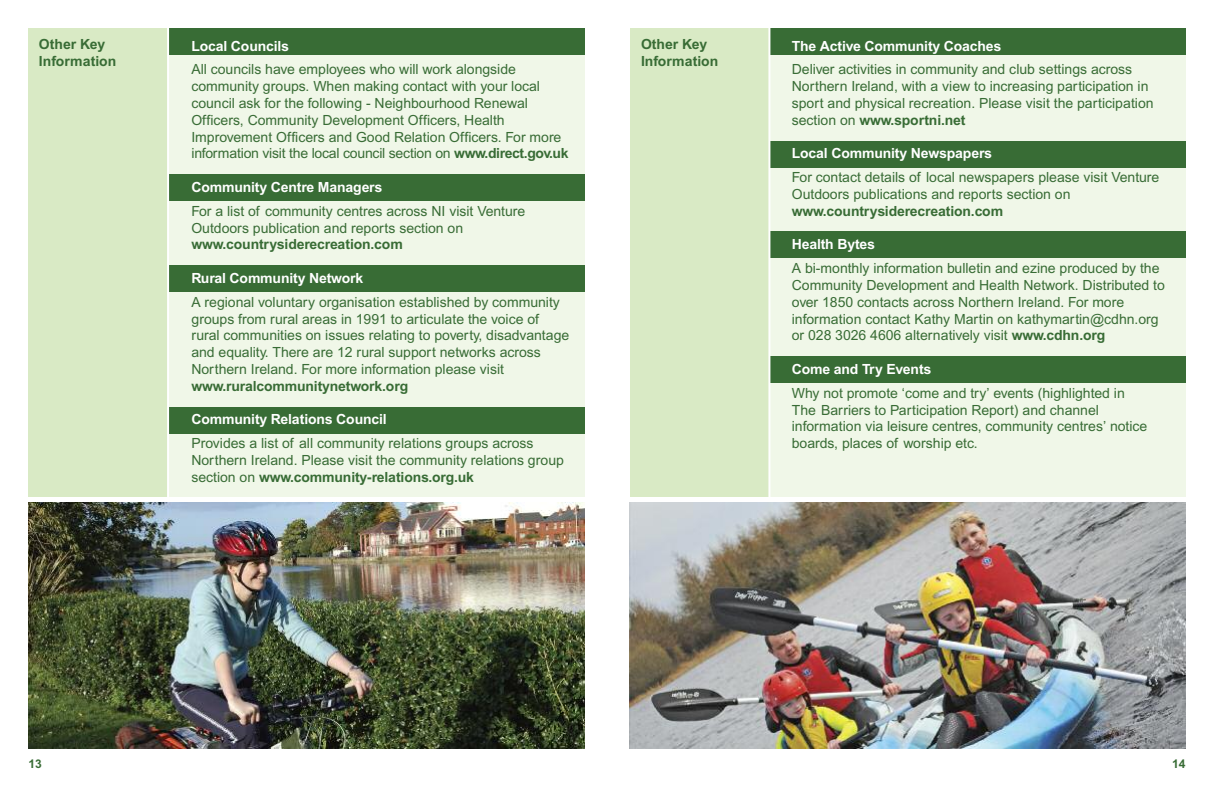
<style>
.page{position:relative;width:1214px;height:791px;background:#fff}
.page>*{position:absolute;margin:0;border:0;box-sizing:border-box;transform-origin:0 0}
.t1{font:14px/16.8px "Arial";color:#386c35}
.t2{font:700 14px "Arial";letter-spacing:-.01em;color:#fff}
.t3{font:700 14px/16.8px "Arial";letter-spacing:-.01em;color:#386c35}
.t4{font:700 12px "Arial";color:#386c35}
.s1{font-weight:700}
</style>
<div class="page">
<div style="left:28px;top:28px;width:144px;height:469px;background:#d9eac5"></div>
<div style="left:168px;top:28px;width:416px;height:469px;background:#f0f7e8"></div>
<div style="left:629px;top:28px;width:144px;height:469px;background:#d9eac5"></div>
<div style="left:769px;top:28px;width:416px;height:469px;background:#f0f7e8"></div>
<div style="left:168px;top:28px;width:416px;height:27px;background:#386c35"></div>
<div style="left:769px;top:28px;width:416px;height:27px;background:#386c35"></div>
<div style="left:769px;top:142px;width:416px;height:26px;background:#386c35"></div>
<div style="left:769px;top:231px;width:416px;height:27px;background:#386c35"></div>
<div style="left:769px;top:356px;width:416px;height:26px;background:#386c35"></div>
<div style="left:168px;top:174px;width:416px;height:27px;background:#386c35"></div>
<div style="left:168px;top:265px;width:416px;height:27px;background:#386c35"></div>
<div style="left:168px;top:407px;width:416px;height:27px;background:#386c35"></div>
<hr style="left:167px;top:21px;width:2px;height:606px;background:#fff">
<hr style="left:768px;top:21px;width:2px;height:606px;background:#fff">
<img style="left:28px;top:503px;width:556px;height:245px">
<img style="left:629px;top:503px;width:556px;height:245px">
<p class="t3" style="left:39px;top:37px;width:79px">Other Key<br>Information</p>
<p class="t3" style="left:641px;top:37px;width:79px">Other Key<br>Information</p>
<p class="t2" style="left:191px;top:41px;width:99px">Local Councils</p>
<p class="t1" style="left:191px;top:62px;width:378px">All councils have employees who will work alongside community groups. When making contact with your local council ask for the following - Neighbourhood Renewal Officers, Community Development Officers, Health Improvement Officers and Good Relation Officers. For more information visit the local council section on <span class="s1">www.direct.gov.uk</span></p>
<p class="t2" style="left:191px;top:182px;width:192px">Community Centre Managers</p>
<p class="t1" style="left:191px;top:204px;width:335px">For a list of community centres across NI visit Venture<br>Outdoors publication and reports section on</p>
<p class="t3" style="left:191px;top:237px;width:213px">www.countrysiderecreation.com</p>
<p class="t2" style="left:191px;top:273px;width:173px">Rural Community Network</p>
<p class="t1" style="left:191px;top:295px;width:379px">A regional voluntary organisation established by community groups from rural areas in 1991 to articulate the voice of rural communities on issues relating to poverty, disadvantage and equality. There are 12 rural support networks across Northern Ireland. For more information please visit</p>
<p class="t3" style="left:191px;top:379px;width:218px">www.ruralcommunitynetwork.org</p>
<p class="t2" style="left:191px;top:414px;width:197px">Community Relations Council</p>
<p class="t1" style="left:191px;top:436px;width:374px">Provides a list of all community relations groups across<br>Northern Ireland. Please visit the community relations group section on <span class="s1">www.community-relations.org.uk</span></p>
<p class="t2" style="left:791px;top:41px;width:211px">The Active Community Coaches</p>
<p class="t1" style="left:791px;top:62px;width:363px">Deliver activities in community and club settings across Northern Ireland, with a view to increasing participation in sport and physical recreation. Please visit the participation section on <span class="s1">www.sportni.net</span></p>
<p class="t2" style="left:791px;top:148px;width:202px">Local Community Newspapers</p>
<p class="t1" style="left:791px;top:170px;width:369px">For contact details of local newspapers please visit Venture<br>Outdoors publications and reports section on</p>
<p class="t3" style="left:791px;top:204px;width:213px">www.countrysiderecreation.com</p>
<p class="t2" style="left:791px;top:239px;width:85px">Health Bytes</p>
<p class="t1" style="left:791px;top:261px;width:374px">A bi-monthly information bulletin and ezine produced by the Community Development and Health Network. Distributed to over 1850 contacts across Northern Ireland. For more information contact Kathy Martin on kathymartin@cdhn.org or 028 3026 4606 alternatively visit <span class="s1">www.cdhn.org</span></p>
<p class="t2" style="left:791px;top:364px;width:141px">Come and Try Events</p>
<p class="t1" style="left:791px;top:386px;width:357px">Why not promote ‘come and try’ events (highlighted in The Barriers to Participation Report) and channel information via leisure centres, community centres’ notice boards, places of worship etc.</p>
<p class="t4" style="left:28px;top:760px;width:15px">13</p>
<p class="t4" style="left:1172px;top:760px;width:15px">14</p>
</div>
